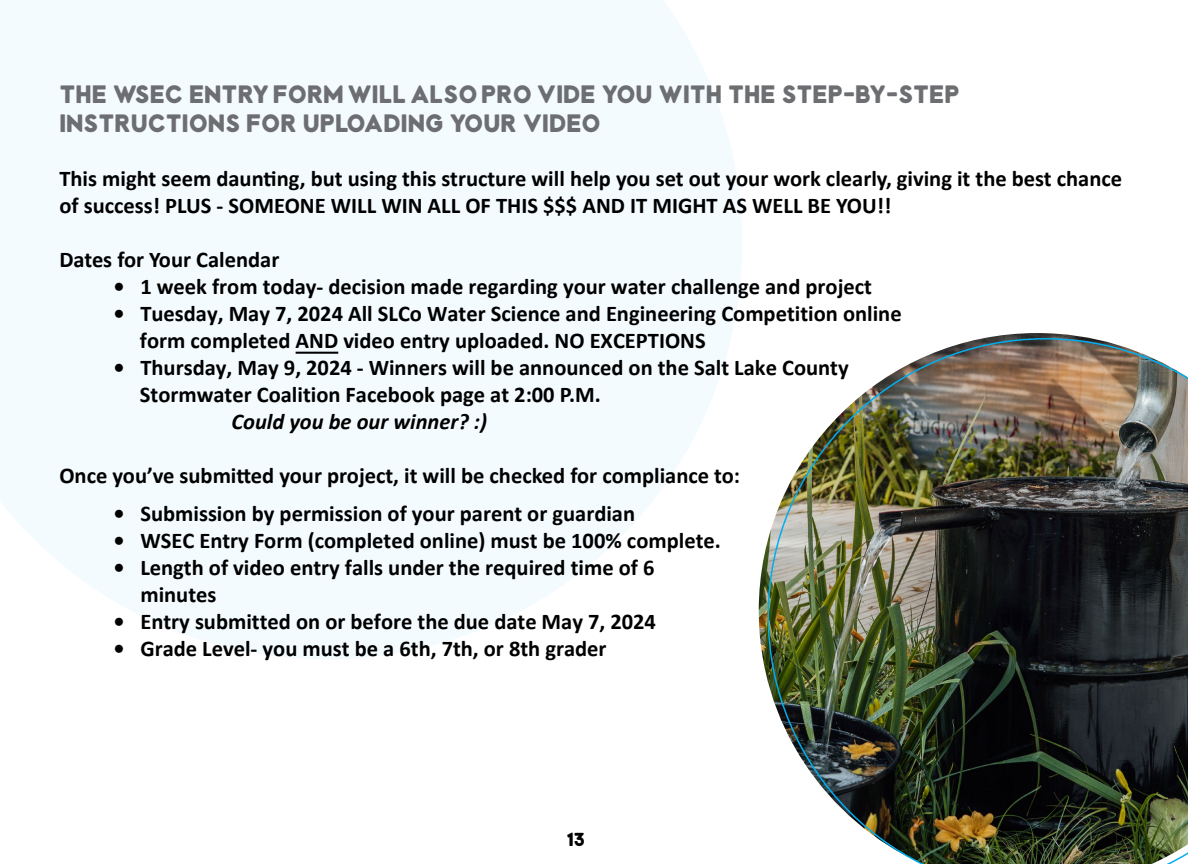
<style>
.page{position:relative;width:1188px;height:864px;background:#fff}
.page>*{position:absolute;margin:0;border:0;box-sizing:border-box;transform-origin:0 0}
.t1{font:900 24px/28.8px "Sonder Sans";color:#6d6e71}
.t2{font:700 22.5px/27px "Calibri";color:#000}
.t3{font:italic 700 22.5px "Calibri";color:#000}
.t4{font:900 18px "Sonder Sans";color:#000}
</style>
<div class="page">
<svg style="left:0;top:0;width:759px;height:659px;fill:#f3fbfe"></svg>
<hr style="left:296px;top:352px;width:42px;height:2px;background:#000">
<img style="left:759px;top:333px;width:331px;height:349px">
<img style="left:768px;top:338px;width:420px;height:526px">
<p class="t1" style="left:59px;top:81px;width:902px">THE WSEC ENTRY FORM WILL ALSO PRO VIDE YOU WITH THE STEP-BY-STEP<br>INSTRUCTIONS FOR UPLOADING YOUR VIDEO</p>
<p class="t2" style="left:59px;top:164px;width:1064px">This might seem daunting, but using this structure will help you set out your work clearly, giving it the best chance of success! PLUS - SOMEONE WILL WIN ALL OF THIS $$$ AND IT MIGHT AS WELL BE YOU!!</p>
<p class="t2" style="left:59px;top:245px;width:221px">Dates for Your Calendar</p>
<p class="t2" style="left:113px;top:272px;width:760px">• 1 week from today- decision made regarding your water challenge and project</p>
<p class="t2" style="left:140px;top:299px;width:763px;text-indent:-27px">• Tuesday, May 7, 2024 All SLCo Water Science and Engineering Competition online form completed AND video entry uploaded. NO EXCEPTIONS</p>
<p class="t2" style="left:140px;top:353px;width:710px;text-indent:-27px">• Thursday, May 9, 2024 - Winners will be announced on the Salt Lake County<br>Stormwater Coalition Facebook page at 2:00 P.M.</p>
<p class="t3" style="left:232px;top:407px;width:257px">Could you be our winner? :)</p>
<p class="t2" style="left:59px;top:461px;width:682px">Once you’ve submitted your project, it will be checked for compliance to:</p>
<p class="t2" style="left:113px;top:499px;width:523px">• Submission by permission of your parent or guardian</p>
<p class="t2" style="left:113px;top:526px;width:609px">• WSEC Entry Form (completed online) must be 100% complete.</p>
<p class="t2" style="left:140px;top:553px;width:516px;text-indent:-27px">• Length of video entry falls under the required time of 6 minutes</p>
<p class="t2" style="left:113px;top:607px;width:544px">• Entry submitted on or before the due date May 7, 2024</p>
<p class="t2" style="left:113px;top:634px;width:495px">• Grade Level- you must be a 6th, 7th, or 8th grader</p>
<p class="t4" style="left:566px;top:831px;width:20px">13</p>
</div>
